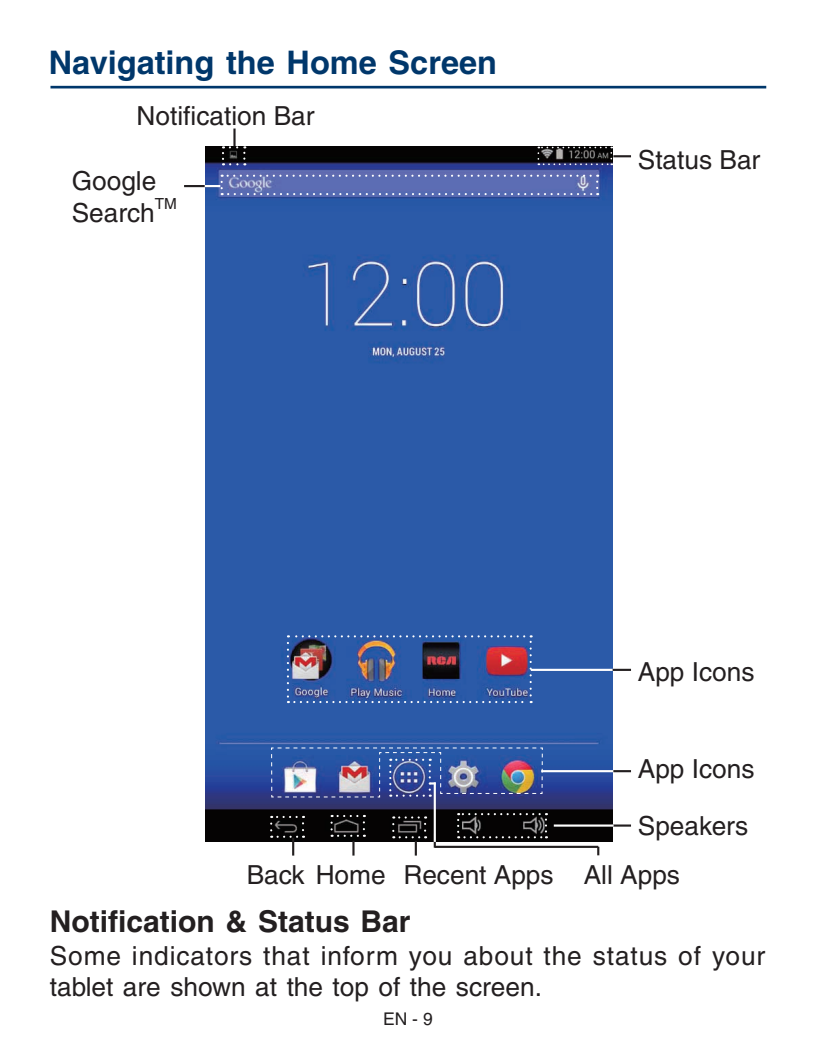
<style>
.page{position:relative;width:815px;height:1063px;background:#fff}
.page>*{position:absolute;margin:0;border:0;box-sizing:border-box;transform-origin:0 0}
.t1{font:700 32.5px "Helvetica";color:#00376b}
.t2{font:700 30px "Helvetica";color:#231f20}
.t3{font:26.25px/31.9px "Helvetica";color:#231f20}
.t4{font:26.25px/31.5px "Helvetica";letter-spacing:.035em;color:#231f20}
.t5{font:17.5px "Helvetica";color:#231f20}
.t6{font:15.25px "Helvetica";color:#231f20}
</style>
<div class="page">
<img style="left:205px;top:146px;width:408px;height:696px">
<hr style="left:50px;top:86px;width:716px;height:2px;background:#00376b">
<img style="left:287px;top:635px;width:245px;height:68px">
<svg style="left:538px;top:147px;width:93px;height:18px"></svg>
<hr style="left:531px;top:669px;width:84px;height:2px;background:#fff">
<svg style="left:613px;top:669px;width:18px;height:2px"></svg>
<hr style="left:184px;top:185px;width:33px;height:2px;background:#231f20">
<svg style="left:597px;top:847px;width:2px;height:8px"></svg>
<hr style="left:541px;top:770px;width:75px;height:2px;background:#fff">
<svg style="left:613px;top:770px;width:18px;height:2px"></svg>
<svg style="left:222px;top:146px;width:23px;height:19px"></svg>
<svg style="left:205px;top:175px;width:393px;height:20px;background:#6575b7"></svg>
<svg style="left:331px;top:815px;width:34px;height:22px"></svg>
<hr style="left:352px;top:841px;width:3px;height:15px;background:#231f20">
<svg style="left:270px;top:816px;width:34px;height:40px"></svg>
<hr style="left:612px;top:824px;width:19px;height:3px;background:#231f20">
<hr style="left:435px;top:846px;width:163px;height:2px;background:#231f20">
<img style="left:271px;top:747px;width:272px;height:51px">
<hr style="left:434px;top:782px;width:2px;height:60px;background:#fff">
<hr style="left:554px;top:824px;width:60px;height:3px;background:#fff">
<svg style="left:392px;top:816px;width:34px;height:40px"></svg>
<svg style="left:457px;top:813px;width:90px;height:25px;background:#222121"></svg>
<hr style="left:233px;top:129px;width:3px;height:17px;background:#231f20">
<p class="t1" style="left:49px;top:43px;width:450px">Navigating the Home Screen</p>
<p class="t3" style="left:137px;top:100px;width:179px">Notification Bar</p>
<p class="t3" style="left:72px;top:165px;width:86px">Google<br>Search</p>
<p class="t6" style="left:155px;top:195px;width:24px">TM</p>
<p class="t3" style="left:638px;top:144px;width:124px">Status Bar</p>
<p class="t3" style="left:638px;top:656px;width:118px">App Icons</p>
<p class="t3" style="left:638px;top:740px;width:118px;line-height:57.2px">App Icons<br>Speakers</p>
<p class="t3" style="left:247px;top:859px;width:435px">Back Home Recent Apps All Apps</p>
<p class="t2" style="left:50px;top:903px;width:362px">Notification &amp; Status Bar</p>
<p class="t4" style="left:50px;top:940px;width:717px">Some indicators that inform you about the status of your tablet are shown at the top of the screen.</p>
<p class="t5" style="left:383px;top:1009px;width:51px">EN - 9</p>
</div>
